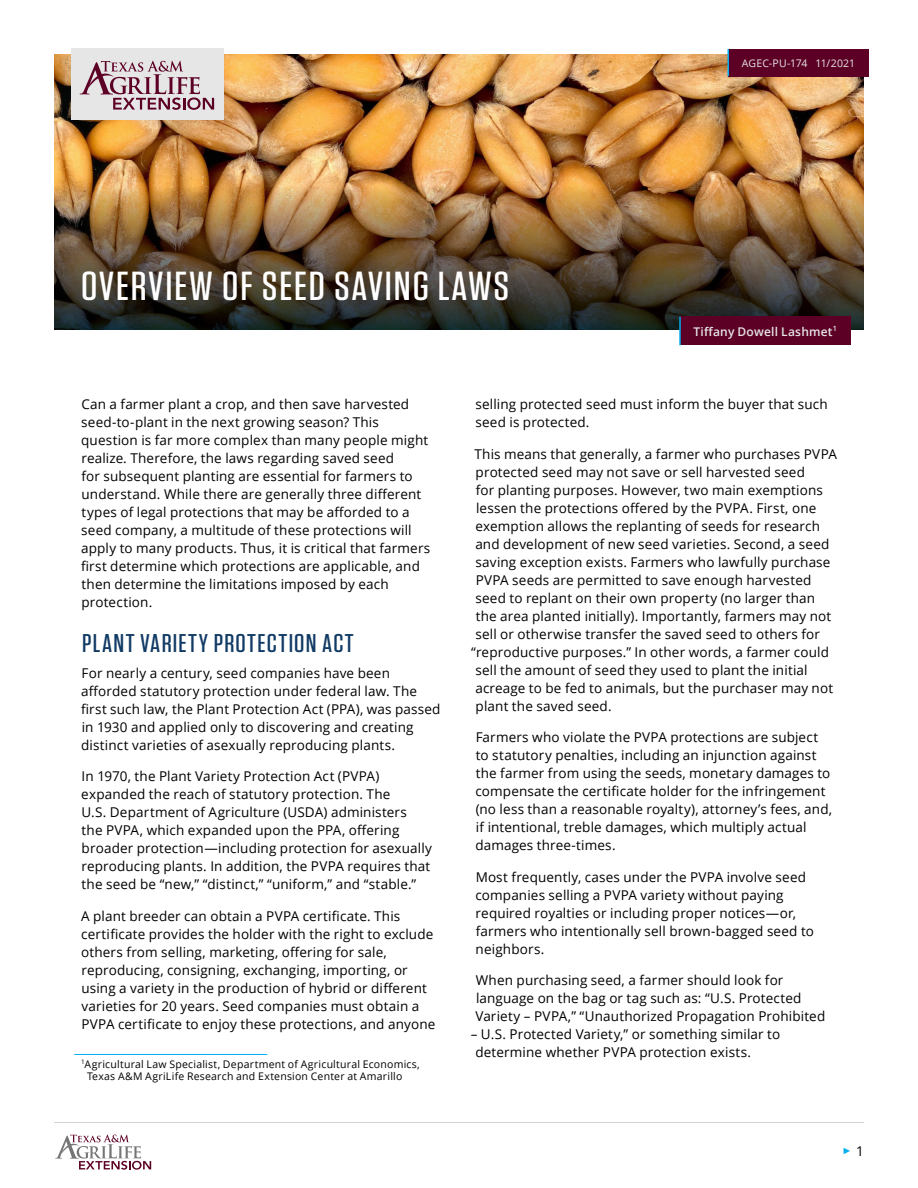
<style>
.page{position:relative;width:918px;height:1188px;background:#fff}
.page>*{position:absolute;margin:0;border:0;box-sizing:border-box;transform-origin:0 0}
.Title{font:500 40.5px "Tungsten";letter-spacing:.04em;color:#fff;scale:1.11 1}
.heading1{font:500 25.65px "Tungsten";letter-spacing:.045em;color:#113b65;scale:1.11 1}
.Body{font:13.5px/18px "Open Sans";letter-spacing:.01em;color:#000}
.Authors{font:600 12px "Open Sans";letter-spacing:.015em;color:#e5e6e5}
.author_info{font:10.5px/12px "Open Sans";letter-spacing:.02em;color:#000}
.t1{font:10.5px "Open Sans";letter-spacing:.01em;color:#e5e6e5}
.t2{font:9px "Arial";color:#00aeef}
.s1{font-family:"Open Sans";font-size:13.5px;color:#000}
</style>
<div class="page">
<hr style="left:54px;top:1122px;width:810px;height:1px;background:#d1d3d4">
<img style="left:54px;top:54px;width:810px;height:133px">
<img style="left:54px;top:187px;width:810px;height:142px">
<div style="left:728px;top:49px;width:141px;height:27px;background:#5d0025"></div>
<hr style="left:727px;top:49px;width:2px;height:27px;background:#00aeef">
<div style="left:71px;top:49px;width:152px;height:71px;background:#e5e6e5"></div>
<svg style="left:80px;top:61px;width:134px;height:49px"></svg>
<svg style="left:55px;top:1135px;width:96px;height:35px"></svg>
<div style="left:680px;top:317px;width:170px;height:28px;background:#5d0025"></div>
<hr style="left:679px;top:317px;width:2px;height:28px;background:#00aeef">
<hr style="left:74px;top:1054px;width:193px;height:1px;background:#00aeef">
<p class="Title" style="left:81px;top:265px;width:387px">OVERVIEW OF SEED SAVING LAWS</p>
<p class="t1" style="left:742px;top:56px;width:115px">AGEC-PU-174 11/2021</p>
<p class="Authors" style="left:694px;top:323px;width:145px">Tiffany Dowell Lashmet<sup>1</sup></p>
<p class="Body" style="left:81px;top:395px;width:351px">Can a farmer plant a crop, and then save harvested seed-to-plant in the next growing season? This question is far more complex than many people might realize. Therefore, the laws regarding saved seed<br>for subsequent planting are essential for farmers to understand. While there are generally three different types of legal protections that may be afforded to a seed company, a multitude of these protections will apply to many products. Thus, it is critical that farmers first determine which protections are applicable, and then determine the limitations imposed by each protection.</p>
<h1 class="heading1" style="left:82px;top:629px;width:246px">PLANT VARIETY PROTECTION ACT</h1>
<p class="Body" style="left:81px;top:664px;width:361px">For nearly a century, seed companies have been afforded statutory protection under federal law. The first such law, the Plant Protection Act (PPA), was passed in 1930 and applied only to discovering and creating distinct varieties of asexually reproducing plants.</p>
<p class="Body" style="left:81px;top:767px;width:352px">In 1970, the Plant Variety Protection Act (PVPA) expanded the reach of statutory protection. The<br>U.S. Department of Agriculture (USDA) administers<br>the PVPA, which expanded upon the PPA, offering broader protection—including protection for asexually reproducing plants. In addition, the PVPA requires that the seed be “new,” “distinct,” “uniform,” and “stable.”</p>
<p class="Body" style="left:81px;top:907px;width:356px">A plant breeder can obtain a PVPA certificate. This certificate provides the holder with the right to exclude others from selling, marketing, offering for sale, reproducing, consigning, exchanging, importing, or using a variety in the production of hybrid or different varieties for 20 years. Seed companies must obtain a PVPA certificate to enjoy these protections, and anyone</p>
<p class="author_info" style="left:87px;top:1058px;width:334px;text-indent:-6px"><sup>1</sup>Agricultural Law Specialist, Department of Agricultural Economics,<br>Texas A&amp;M AgriLife Research and Extension Center at Amarillo</p>
<p class="Body" style="left:475px;top:395px;width:354px">selling protected seed must inform the buyer that such seed is protected.</p>
<p class="Body" style="left:474px;top:445px;width:364px">This means that generally, a farmer who purchases PVPA</p>
<p class="Body" style="left:476px;top:463px;width:331px">protected seed may not save or sell harvested seed</p>
<p class="Body" style="left:476px;top:481px;width:349px">for planting purposes. However, two main exemptions</p>
<p class="Body" style="left:476px;top:499px;width:342px">lessen the protections offered by the PVPA. First, one</p>
<p class="Body" style="left:475px;top:517px;width:346px">exemption allows the replanting of seeds for research</p>
<p class="Body" style="left:475px;top:535px;width:356px">and development of new seed varieties. Second, a seed</p>
<p class="Body" style="left:475px;top:553px;width:357px">saving exception exists. Farmers who lawfully purchase</p>
<p class="Body" style="left:476px;top:571px;width:337px">PVPA seeds are permitted to save enough harvested</p>
<p class="Body" style="left:475px;top:589px;width:341px">seed to replant on their own property (no larger than</p>
<p class="Body" style="left:476px;top:607px;width:357px">the area planted initially). Importantly, farmers may not</p>
<p class="Body" style="left:475px;top:625px;width:346px">sell or otherwise transfer the saved seed to others for</p>
<p class="Body" style="left:471px;top:643px;width:359px">“reproductive purposes.” In other words, a farmer could</p>
<p class="Body" style="left:475px;top:661px;width:334px">sell the amount of seed they used to plant the initial</p>
<p class="Body" style="left:475px;top:679px;width:359px">acreage to be fed to animals, but the purchaser may not</p>
<p class="Body" style="left:476px;top:697px;width:137px">plant the saved seed.</p>
<p class="Body" style="left:475px;top:728px;width:358px">Farmers who violate the PVPA protections are subject to statutory penalties, including an injunction against the farmer from using the seeds, monetary damages to compensate the certificate holder for the infringement (no less than a reasonable royalty), attorney’s fees, and, if intentional, treble damages, which multiply actual damages three-times.</p>
<p class="Body" style="left:475px;top:868px;width:340px">Most frequently, cases under the PVPA involve seed companies selling a PVPA variety without paying required royalties or including proper notices—or, farmers who intentionally sell brown-bagged seed to neighbors.</p>
<p class="Body" style="left:476px;top:971px;width:351px">When purchasing seed, a farmer should look for language on the bag or tag such as: “U.S. Protected<br>Variety – PVPA,” “Unauthorized Propagation Prohibited</p>
<p class="Body" style="left:475px;top:1025px;width:306px;text-indent:-5px">– U.S. Protected Variety,” or something similar to determine whether PVPA protection exists.</p>
<p class="t2" style="left:843px;top:1145px;width:23px">► <span class="s1">1</span></p>
</div>
